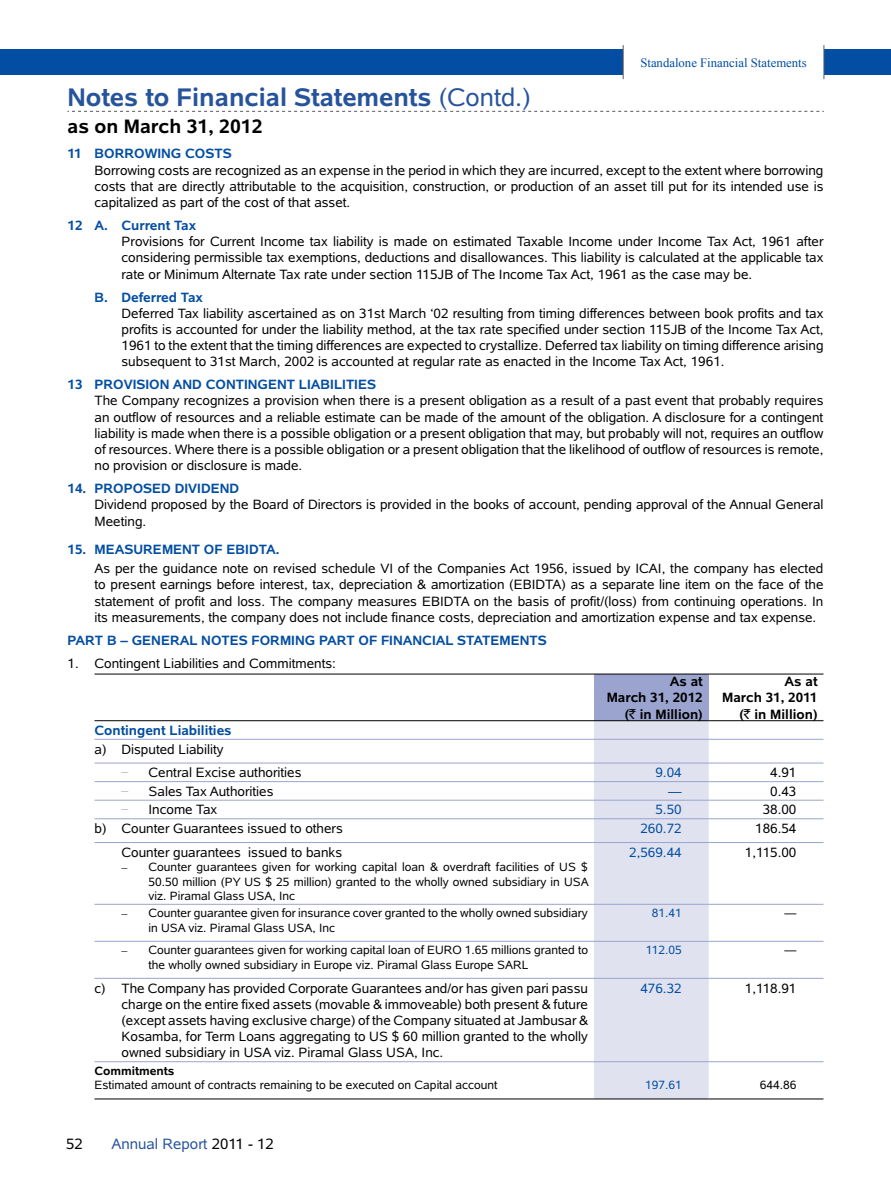
<style>
.page{position:relative;width:891px;height:1188px;background:#fff}
.page>*{position:absolute;margin:0;border:0;box-sizing:border-box;transform-origin:0 0}
.t1{font:700 25.5px "Albany Std";color:#26539c}
.t2{font:700 19.5px "Albany Std";color:#000}
.t3{font:15px "Albany Std";color:#26539c}
.t4{font:15px "Albany Std";color:#000}
.t5{font:13.5px/16.2px "Albany Std";color:#000;text-align:justify}
.t6{font:700 13.5px "Albany Std";color:#034ea2}
.t7{font:700 13.5px/16.2px "Albany Std";color:#000;text-align:right}
.t8{font:13.5px "Albany Std";color:#034ea2}
.t9{font:12.75px "Times New Roman";color:#034ea2}
.t10{font:12px/14.4px "Albany Std";color:#000}
.t11{font:12px "Albany Std";color:#034ea2}
.t12{font:700 12px "Albany Std";color:#000}
.s1{font-weight:400}
.s2{font-family:"Rupee Foradian";font-weight:400}
.s3{font-family:"Baskerville"}
.s4{font-family:"Goudy Old Style BT"}
.s5{color:#000}
</style>
<div class="page">
<div style="left:0;top:49px;width:891px;height:26px;background:#034ea2"></div>
<div style="left:623px;top:45px;width:201px;height:34px;background:#fff"></div>
<hr style="left:623px;top:45px;width:1px;height:34px;background:#58595b">
<hr style="left:824px;top:45px;width:1px;height:34px;background:#58595b">
<div style="left:594px;top:674px;width:115px;height:47px;background:#9ba4ce"></div>
<div style="left:594px;top:721px;width:115px;height:378px;background:#e0e2f0"></div>
<hr style="left:94px;top:739px;width:500px;height:1px;background:#9ba4ce">
<hr style="left:594px;top:739px;width:115px;height:1px;background:#9ba4ce">
<hr style="left:709px;top:739px;width:115px;height:1px;background:#9ba4ce">
<hr style="left:94px;top:763px;width:500px;height:1px;background:#9ba4ce">
<hr style="left:594px;top:763px;width:115px;height:1px;background:#9ba4ce">
<hr style="left:709px;top:763px;width:115px;height:1px;background:#9ba4ce">
<hr style="left:94px;top:781px;width:500px;height:1px;background:#9ba4ce">
<hr style="left:594px;top:781px;width:115px;height:1px;background:#9ba4ce">
<hr style="left:709px;top:781px;width:115px;height:1px;background:#9ba4ce">
<hr style="left:94px;top:800px;width:500px;height:1px;background:#9ba4ce">
<hr style="left:594px;top:800px;width:115px;height:1px;background:#9ba4ce">
<hr style="left:709px;top:800px;width:115px;height:1px;background:#9ba4ce">
<hr style="left:94px;top:819px;width:500px;height:1px;background:#9ba4ce">
<hr style="left:594px;top:819px;width:115px;height:1px;background:#9ba4ce">
<hr style="left:709px;top:819px;width:115px;height:1px;background:#9ba4ce">
<hr style="left:94px;top:842px;width:500px;height:1px;background:#9ba4ce">
<hr style="left:594px;top:842px;width:115px;height:1px;background:#9ba4ce">
<hr style="left:709px;top:842px;width:115px;height:1px;background:#9ba4ce">
<hr style="left:94px;top:904px;width:500px;height:1px;background:#9ba4ce">
<hr style="left:594px;top:904px;width:115px;height:1px;background:#9ba4ce">
<hr style="left:709px;top:904px;width:115px;height:1px;background:#9ba4ce">
<hr style="left:94px;top:941px;width:500px;height:1px;background:#9ba4ce">
<hr style="left:594px;top:941px;width:115px;height:1px;background:#9ba4ce">
<hr style="left:709px;top:941px;width:115px;height:1px;background:#9ba4ce">
<hr style="left:94px;top:978px;width:500px;height:1px;background:#9ba4ce">
<hr style="left:594px;top:978px;width:115px;height:1px;background:#9ba4ce">
<hr style="left:709px;top:978px;width:115px;height:1px;background:#9ba4ce">
<hr style="left:94px;top:1061px;width:500px;height:1px;background:#9ba4ce">
<hr style="left:594px;top:1061px;width:115px;height:1px;background:#9ba4ce">
<hr style="left:709px;top:1061px;width:115px;height:1px;background:#9ba4ce">
<hr style="left:94px;top:674px;width:500px;height:1px;background:#000">
<hr style="left:594px;top:674px;width:115px;height:1px;background:#000">
<hr style="left:709px;top:674px;width:115px;height:1px;background:#000">
<hr style="left:94px;top:720px;width:500px;height:1px;background:#000">
<hr style="left:594px;top:720px;width:115px;height:1px;background:#000">
<hr style="left:709px;top:720px;width:115px;height:1px;background:#000">
<hr style="left:94px;top:1099px;width:500px;height:1px;background:#000">
<hr style="left:594px;top:1099px;width:115px;height:1px;background:#000">
<hr style="left:709px;top:1099px;width:115px;height:1px;background:#000">
<svg style="left:68px;top:111px;width:756px;height:1px"></svg>
<h1 class="t1" style="left:68px;top:81px;width:465px">Notes to Financial Statements <span class="s1">(Contd.)</span></h1>
<h2 class="t2" style="left:68px;top:115px;width:197px">as on March 31, 2012</h2>
<p class="t9" style="left:640px;top:54px;width:168px">Standalone Financial Statements</p>
<p class="t6" style="left:68px;top:145px;width:166px">11 BORROWING COSTS</p>
<p class="t5" style="left:94px;top:162px;width:731px">Borrowing costs are recognized as an expense in the period in which they are incurred, except to the extent where borrowing costs that are directly attributable to the acquisition, construction, or production of an asset till put for its intended use is capitalized as part of the cost of that asset.</p>
<p class="t6" style="left:68px;top:217px;width:130px">12 A. Current Tax</p>
<p class="t5" style="left:122px;top:233px;width:704px">Provisions for Current Income tax liability is made on estimated Taxable Income under Income Tax Act, 1961 after considering permissible tax exemptions, deductions and disallowances. This liability is calculated at the applicable tax rate or Minimum Alternate Tax rate under section 115JB of The Income Tax Act, 1961 as the case may be.</p>
<p class="t6" style="left:94px;top:289px;width:110px">B. Deferred Tax</p>
<p class="t5" style="left:122px;top:305px;width:704px">Deferred Tax liability ascertained as on 31st March ‘02 resulting from timing differences between book profits and tax profits is accounted for under the liability method, at the tax rate specified under section 115JB of the Income Tax Act, 1961 to the extent that the timing differences are expected to crystallize. Deferred tax liability on timing difference arising subsequent to 31st March, 2002 is accounted at regular rate as enacted in the Income Tax Act, 1961.</p>
<p class="t6" style="left:68px;top:376px;width:45px">13 Provisio</p>
<p class="t6" style="left:160px;top:376px;width:156px">n and Contingent Liabilities</p>
<p class="t5" style="left:94px;top:393px;width:731px">The Company recognizes a provision when there is a present obligation as a result of a past event that probably requires an outflow of resources and a reliable estimate can be made of the amount of the obligation. A disclosure for a contingent liability is made when there is a possible obligation or a present obligation that may, but probably will not, requires an outflow of resources. Where there is a possible obligation or a present obligation that the likelihood of outflow of resources is remote, no provision or disclosure is made.</p>
<p class="t6" style="left:68px;top:480px;width:47px">14. Proposed</p>
<p class="t6" style="left:175px;top:480px;width:18px">Divide</p>
<p class="t6" style="left:220px;top:480px;width:19px">nd</p>
<p class="t5" style="left:94px;top:496px;width:731px">Dividend proposed by the Board of Directors is provided in the books of account, pending approval of the Annual General<br>Meeting.</p>
<p class="t6" style="left:68px;top:541px;width:49px">15. Meas</p>
<p class="t6" style="left:134px;top:541px;width:21px">ureme</p>
<p class="t6" style="left:182px;top:541px;width:99px">nt of EBIDTA.</p>
<p class="t5" style="left:94px;top:560px;width:731px">As per the guidance note on revised schedule VI of the Companies Act 1956, issued by ICAI, the company has elected to present earnings before interest, tax, depreciation &amp; amortization (EBIDTA) as a separate line item on the face of the statement of profit and loss. The company measures EBIDTA on the basis of profit/(loss) from continuing operations. In its measurements, the company does not include finance costs, depreciation and amortization expense and tax expense.</p>
<p class="t6" style="left:68px;top:632px;width:481px">PART B – GENERAL NOTES FORMING PART OF FINANCIAL STATEMENTS</p>
<p class="t5" style="left:68px;top:655px;width:270px">1. Contingent Liabilities and Commitments:</p>
<p class="t7" style="left:607px;top:673px;width:98px">As at<br>March 31, 2012 (<span class="s2">`</span> in Million)</p>
<p class="t7" style="left:722px;top:673px;width:97px">As at<br>March 31, 2011 (<span class="s2">`</span> in Million)</p>
<p class="t6" style="left:94px;top:722px;width:139px">Contingent Liabilities</p>
<p class="t5" style="left:94px;top:741px;width:131px">a) Disputed Liability</p>
<p class="t5" style="left:121px;top:764px;width:182px"><span class="s3">–</span> Central Excise authorities</p>
<p class="t8" style="left:655px;top:765px;width:28px">9.04</p>
<p class="t5" style="left:770px;top:764px;width:28px">4.91</p>
<p class="t5" style="left:121px;top:783px;width:154px"><span class="s3">–</span> Sales Tax Authorities</p>
<p class="t8" style="left:668px;top:783px;width:15px">—</p>
<p class="t5" style="left:770px;top:783px;width:28px">0.43</p>
<p class="t5" style="left:121px;top:801px;width:97px"><span class="s3">–</span> Income Tax</p>
<p class="t8" style="left:655px;top:802px;width:28px">5.50</p>
<p class="t5" style="left:763px;top:801px;width:35px">38.00</p>
<p class="t5" style="left:94px;top:820px;width:250px">b) Counter Guarantees issued to others</p>
<p class="t8" style="left:640px;top:820px;width:43px">260.72</p>
<p class="t5" style="left:755px;top:820px;width:43px">186.54</p>
<p class="t5" style="left:121px;top:844px;width:222px">Counter guarantees issued to banks</p>
<p class="t10" style="left:149px;top:860px;width:442px;text-align:justify;text-indent:-27px"><span class="s4">–</span> Counter guarantees given for working capital loan &amp; overdraft facilities of US $ 50.50 million (PY US $ 25 million) granted to the wholly owned subsidiary in USA viz. Piramal Glass USA, Inc</p>
<p class="t8" style="left:629px;top:844px;width:54px">2,569.44</p>
<p class="t5" style="left:745px;top:844px;width:53px">1,115.00</p>
<p class="t10" style="left:149px;top:906px;width:441px;text-indent:-27px"><span class="s4">–</span> Counter guarantee given for insurance cover granted to the wholly owned subsidiary in USA viz. Piramal Glass USA, Inc</p>
<p class="t11" style="left:652px;top:906px;width:32px">81.41</p>
<p class="t10" style="left:785px;top:906px;width:13px">—</p>
<p class="t10" style="left:149px;top:943px;width:441px;text-indent:-27px"><span class="s4">–</span> Counter guarantees given for working capital loan of EURO 1.65 millions granted to the wholly owned subsidiary in Europe viz. Piramal Glass Europe SARL</p>
<p class="t11" style="left:646px;top:943px;width:37px">112.05</p>
<p class="t10" style="left:785px;top:943px;width:13px">—</p>
<p class="t5" style="left:122px;top:980px;width:468px;text-indent:-27px">c) The Company has provided Corporate Guarantees and/or has given pari passu charge on the entire fixed assets (movable &amp; immoveable) both present &amp; future (except assets having exclusive charge) of the Company situated at Jambusar &amp; Kosamba, for Term Loans aggregating to US $ 60 million granted to the wholly owned subsidiary in USA viz. Piramal Glass USA, Inc.</p>
<p class="t8" style="left:640px;top:980px;width:43px">476.32</p>
<p class="t5" style="left:745px;top:980px;width:53px">1,118.91</p>
<p class="t12" style="left:95px;top:1063px;width:82px">Commitments</p>
<p class="t10" style="left:95px;top:1078px;width:404px">Estimated amount of contracts remaining to be executed on Capital account</p>
<p class="t11" style="left:645px;top:1078px;width:38px">197.61</p>
<p class="t10" style="left:760px;top:1078px;width:38px">644.86</p>
<p class="t4" style="left:66px;top:1135px;width:18px">52</p>
<p class="t3" style="left:112px;top:1135px;width:164px">Annual Report <span class="s5">2011 - 12</span></p>
</div>
